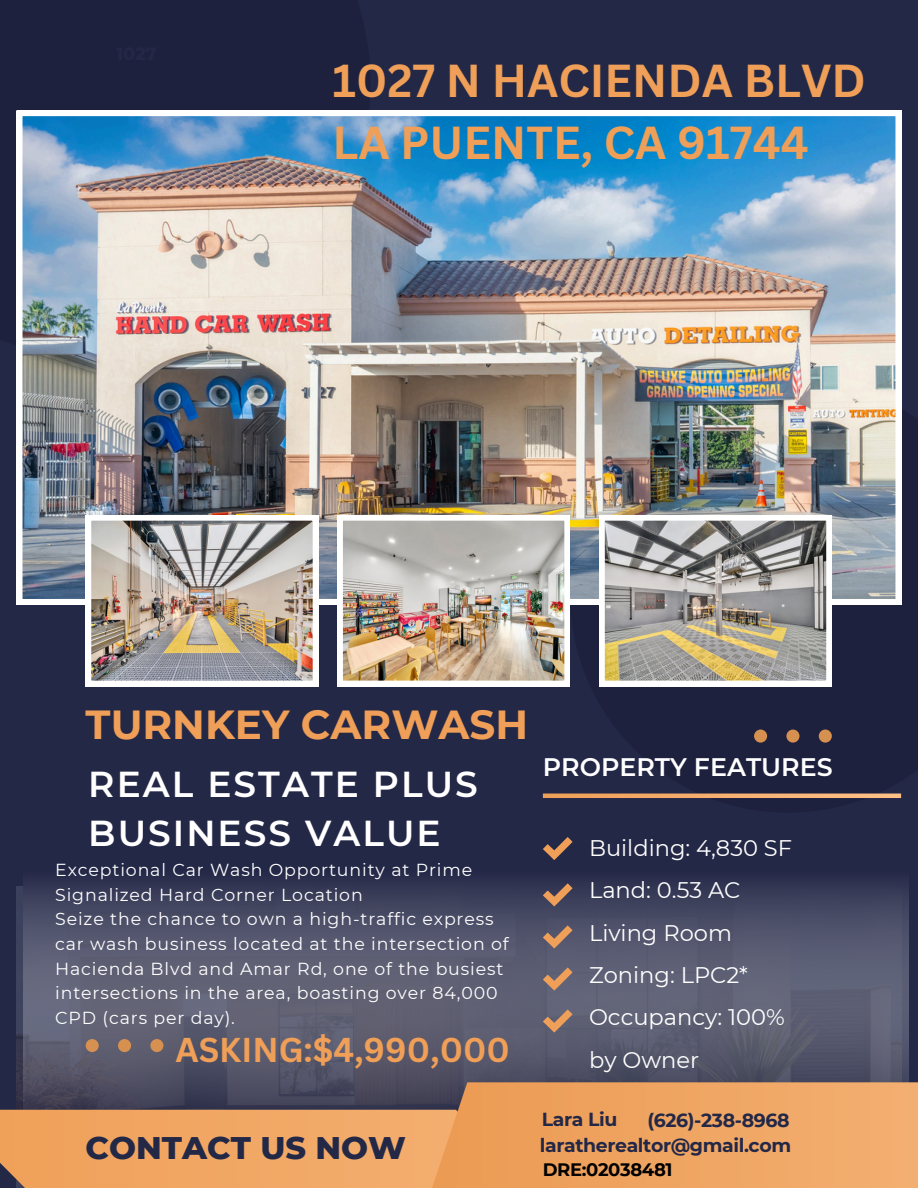
<style>
.page{position:relative;width:918px;height:1188px;background:#242847}
.page>*{position:absolute;margin:0;border:0;box-sizing:border-box;transform-origin:0 0}
.t1{font:700 45px/61.8px "Canva Sans";color:#ef9f57}
.t2{font:700 40.5px "Montserrat";color:#ef9f57}
.t3{font:600 36px/49.5px "Montserrat";letter-spacing:.055em;color:#fff}
.t4{font:700 33.6px "Canva Sans";color:#ef9f57}
.t5{font:800 31.95px "Montserrat";color:#242847}
.t6{font:600 25.35px "Montserrat";color:#fff}
.t7{font:22.5px/42.3px "Montserrat";color:#fff}
.t8{font:700 18.9px "Montserrat";letter-spacing:-.02em;color:#242847}
.t9{font:700 18px "Montserrat";letter-spacing:-.02em;color:#000}
.t10{font:17.4px/24.6px "Montserrat";letter-spacing:.05em;color:#fff}
</style>
<div class="page">
<div style="left:0;top:0;width:371px;height:358px;background:#1d213e"></div>
<svg style="left:570px;top:377px;width:332px;height:421px;fill:#1d213e"></svg>
<img style="left:17px;top:111px;width:884px;height:493px">
<img style="left:86px;top:515px;width:232px;height:171px">
<img style="left:337px;top:515px;width:233px;height:171px">
<svg style="left:599px;top:515px;width:233px;height:171px"></svg>
<svg style="left:23px;top:883px;width:886px;height:227px"></svg>
<svg style="left:543px;top:794px;width:358px;height:4px"></svg>
<div style="left:754px;top:730px;width:13px;height:13px;background:#d69050;border-radius:50%"></div>
<div style="left:786px;top:730px;width:14px;height:13px;background:#d69050;border-radius:50%"></div>
<div style="left:819px;top:730px;width:13px;height:13px;background:#d69050;border-radius:50%"></div>
<div style="left:86px;top:1039px;width:13px;height:13px;background:#d69050;border-radius:50%"></div>
<div style="left:118px;top:1039px;width:13px;height:13px;background:#d69050;border-radius:50%"></div>
<div style="left:150px;top:1039px;width:13px;height:13px;background:#d69050;border-radius:50%"></div>
<div style="left:0;top:1110px;width:572px;height:78px;background:#f1a763"></div>
<svg style="left:426px;top:1082px;width:492px;height:106px;fill:#efa563"></svg>
<svg style="left:543px;top:837px;width:29px;height:23px"></svg>
<svg style="left:543px;top:883px;width:29px;height:23px"></svg>
<svg style="left:543px;top:925px;width:29px;height:23px"></svg>
<svg style="left:543px;top:968px;width:29px;height:23px"></svg>
<svg style="left:543px;top:1010px;width:29px;height:22px"></svg>
<p class="t1" style="left:332px;top:49px;width:535px">1027 N HACIENDA BLVD<br>LA PUENTE, CA 91744</p>
<p class="t2" style="left:86px;top:699px;width:444px">TURNKEY CARWASH</p>
<p class="t3" style="left:88px;top:759px;width:391px">REAL ESTATE PLUS<br>BUSINESS VALUE</p>
<h5 class="t10" style="left:55px;top:857px;width:419px">Exceptional Car Wash Opportunity at Prime<br>Signalized Hard Corner Location</h5>
<p class="t10" style="left:55px;top:907px;width:455px">Seize the chance to own a high-traffic express car wash business located at the intersection of Hacienda Blvd and Amar Rd, one of the busiest intersections in the area, boasting over 84,000<br>CPD (cars per day).</p>
<p class="t4" style="left:175px;top:1026px;width:336px">ASKING:$4,990,000</p>
<h5 class="t5" style="left:86px;top:1128px;width:322px">CONTACT US NOW</h5>
<h1 class="t6" style="left:543px;top:752px;width:291px">PROPERTY FEATURES</h1>
<h4 class="t7" style="left:589px;top:827px;width:205px">Building: 4,830 SF<br>Land: 0.53 AC</h4>
<h2 class="t7" style="left:589px;top:911px;width:144px">Living Room</h2>
<p class="t7" style="left:589px;top:954px;width:197px">Zoning: LPC2*<br>Occupancy: 100% by Owner</p>
<p class="t8" style="left:542px;top:1108px;width:77px">Lara Liu</p>
<p class="t8" style="left:647px;top:1108px;width:144px">(626)-238-8968</p>
<p class="t8" style="left:540px;top:1134px;width:253px">laratherealtor@gmail.com</p>
<p class="t9" style="left:543px;top:1159px;width:131px">DRE:02038481</p>
</div>
